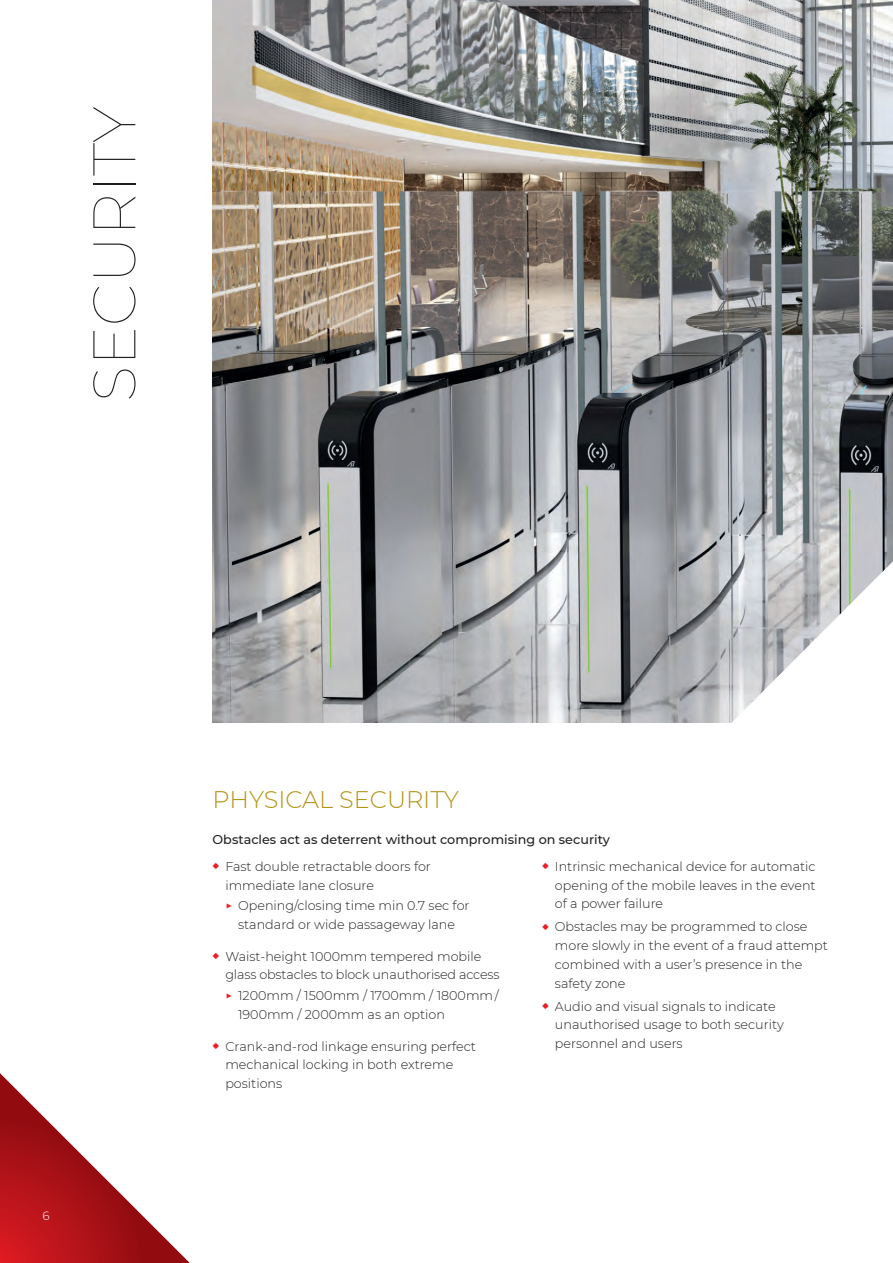
<style>
.page{position:relative;width:893px;height:1263px;background:#fff}
.page>*{position:absolute;margin:0;border:0;box-sizing:border-box;transform-origin:0 0}
.t1{font:100 60px "Montserrat";color:#231f20}
.t2{font:300 24px "Montserrat";color:#b49316}
.t3{font:300 12.75px/18.8px "Montserrat";color:#231f20}
.t4{font:500 12.75px "Montserrat";color:#231f20}
.t5{font:300 12px "Montserrat";color:#fff}
.s1{font-weight:400;font-size:11.55px;color:#ee1d23}
</style>
<div class="page">
<img style="left:213px;top:0;width:680px;height:723px">
<svg style="left:729px;top:113px;width:164px;height:610px;background:#a1a4a6"></svg>
<svg style="left:0;top:1073px;width:190px;height:190px"></svg>
<h1 class="t1" style="left:74px;top:402px;width:297px;rotate:-90deg">SECURITY</h1>
<p class="t5" style="left:43px;top:1208px;width:9px">6</p>
<h2 class="t2" style="left:213px;top:783px;width:248px">PHYSICAL SECURITY</h2>
<p class="t4" style="left:213px;top:830px;width:399px">Obstacles act as deterrent without compromising on security</p>
<p class="t3" style="left:225px;top:856px;width:207px;text-indent:-13px"><span class="s1">◆</span> Fast double retractable doors for immediate lane closure</p>
<p class="t3" style="left:225px;top:896px;width:246px;text-align:center"><span class="s1">▶</span> Opening/closing time min 0.7 sec for standard or wide passageway lane</p>
<p class="t3" style="left:225px;top:946px;width:276px;text-indent:-13px"><span class="s1">◆</span> Waist-height 1000mm tempered mobile glass obstacles to block unauthorised access</p>
<p class="t3" style="left:238px;top:986px;width:262px;text-indent:-13px"><span class="s1">▶</span> 1200mm / 1500mm / 1700mm / 1800mm /<br>1900mm / 2000mm as an option</p>
<p class="t3" style="left:225px;top:1036px;width:252px;text-indent:-13px"><span class="s1">◆</span> Crank-and-rod linkage ensuring perfect mechanical locking in both extreme positions</p>
<p class="t3" style="left:555px;top:856px;width:262px;text-align:justify;text-indent:-13px"><span class="s1">◆</span> Intrinsic mechanical device for automatic opening of the mobile leaves in the event of a power failure</p>
<p class="t3" style="left:555px;top:917px;width:275px;text-indent:-13px"><span class="s1">◆</span> Obstacles may be programmed to close more slowly in the event of a fraud attempt combined with a user’s presence in the safety zone</p>
<p class="t3" style="left:555px;top:996px;width:230px;text-indent:-13px"><span class="s1">◆</span> Audio and visual signals to indicate unauthorised usage to both security personnel and users</p>
</div>
